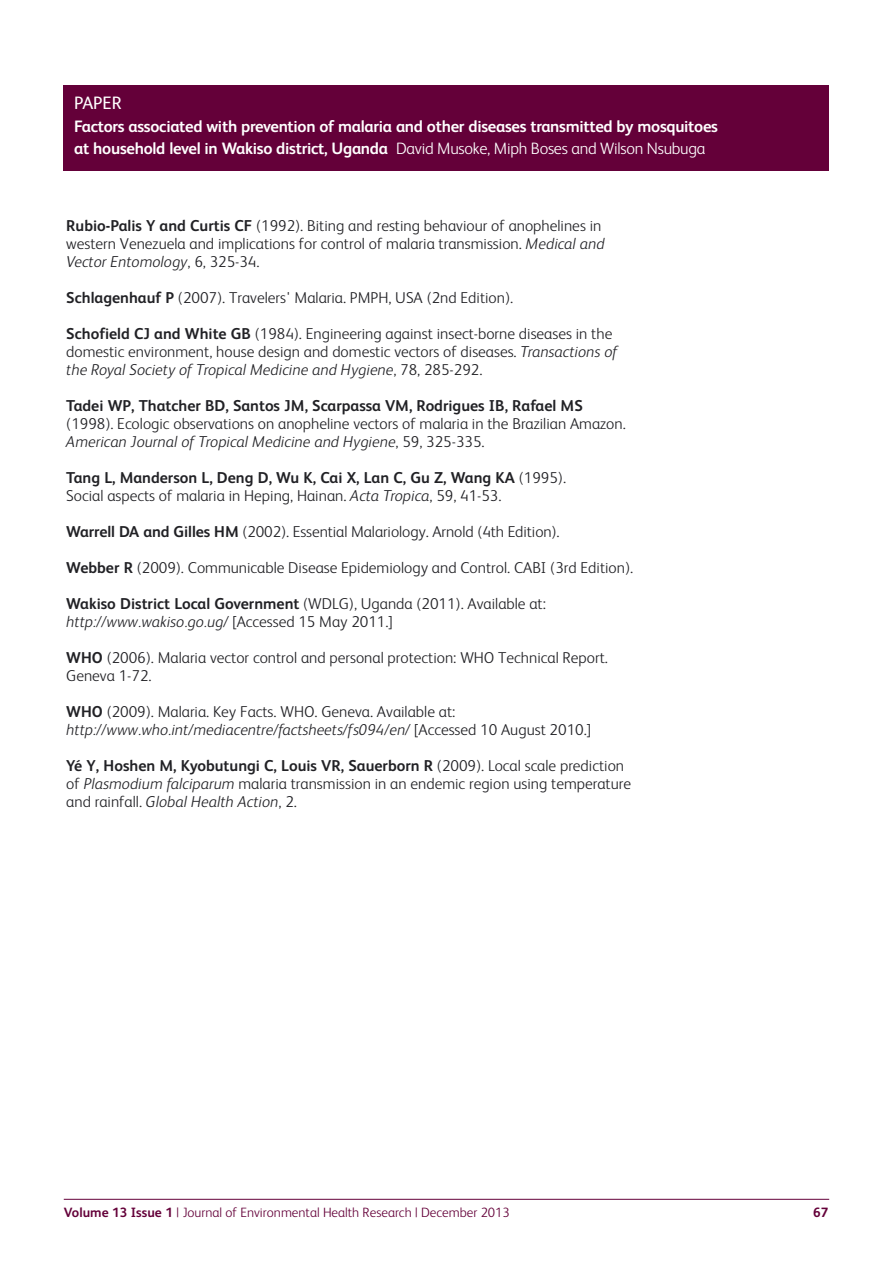
<style>
.page{position:relative;width:893px;height:1263px;background:#fff}
.page>*{position:absolute;margin:0;border:0;box-sizing:border-box;transform-origin:0 0}
.t1{font:18px "FS Albert";color:#fff}
.t2{font:700 16.5px/22.5px "FS Albert";letter-spacing:-.015em;color:#fff}
.t3{font:300 15.75px/18px "FS Albert";color:#212125}
.t4{font:700 15.75px "FS Albert";color:#212125}
.t5{font:300 13.5px "FS Albert";color:#640039}
.t6{font:700 13.5px "FS Albert";color:#640039}
.s1{font-weight:300}
.s2{font-weight:700}
.s3{font-style:italic}
</style>
<div class="page">
<hr style="left:64px;top:1199px;width:765px;height:1px;background:#640039">
<div style="left:64px;top:85px;width:765px;height:85px;background:#640039"></div>
<p class="t1" style="left:74px;top:97px;width:49px">PAPER</p>
<p class="t2" style="left:74px;top:116px;width:645px">Factors associated with prevention of malaria and other diseases transmitted by mosquitoes at household level in Wakiso district, Uganda <span class="s1">David Musoke, Miph Boses and Wilson Nsubuga</span></p>
<p class="t3" style="left:66px;top:219px;width:540px"><span class="s2">Rubio-Palis Y and Curtis CF</span> (1992). Biting and resting behaviour of anophelines in western Venezuela and implications for control of malaria transmission. <span class="s3">Medical and<br>Vector Entomology</span>, 6, 325-34.</p>
<p class="t3" style="left:66px;top:291px;width:448px"><span class="s2">Schlagenhauf P</span> (2007). Travelers' Malaria. PMPH, USA (2nd Edition).</p>
<p class="t3" style="left:66px;top:327px;width:553px"><span class="s2">Schofield CJ and White GB</span> (1984). Engineering against insect-borne diseases in the domestic environment, house design and domestic vectors of diseases. <span class="s3">Transactions of the Royal Society of Tropical Medicine and Hygiene</span>, 78, 285-292.</p>
<p class="t4" style="left:66px;top:400px;width:518px">Tadei WP, Thatcher BD, Santos JM, Scarpassa VM, Rodrigues IB, Rafael MS</p>
<p class="t3" style="left:66px;top:417px;width:561px">(1998). Ecologic observations on anopheline vectors of malaria in the Brazilian Amazon.<br><span class="s3">American Journal of Tropical Medicine and Hygiene</span>, 59, 325-335.</p>
<p class="t3" style="left:66px;top:471px;width:501px"><span class="s2">Tang L, Manderson L, Deng D, Wu K, Cai X, Lan C, Gu Z, Wang KA</span> (1995).<br>Social aspects of malaria in Heping, Hainan. <span class="s3">Acta Tropica</span>, 59, 41-53.</p>
<p class="t3" style="left:66px;top:525px;width:495px"><span class="s2">Warrell DA and Gilles HM</span> (2002). Essential Malariology. Arnold (4th Edition).</p>
<p class="t3" style="left:66px;top:561px;width:568px"><span class="s2">Webber R</span> (2009). Communicable Disease Epidemiology and Control. CABI (3rd Edition).</p>
<p class="t3" style="left:66px;top:597px;width:481px"><span class="s2">Wakiso District Local Government</span> (WDLG), Uganda (2011). Available at: <span class="s3">http://www.wakiso.go.ug/</span> [Accessed 15 May 2011.]</p>
<p class="t3" style="left:66px;top:651px;width:543px"><span class="s2">WHO</span> (2006). Malaria vector control and personal protection: WHO Technical Report.<br>Geneva 1-72.</p>
<p class="t3" style="left:66px;top:705px;width:526px"><span class="s2">WHO</span> (2009). Malaria. Key Facts. WHO. Geneva. Available at: <span class="s3">http://www.who.int/mediacentre/factsheets/fs094/en/</span> [Accessed 10 August 2010.]</p>
<p class="t3" style="left:66px;top:759px;width:566px"><span class="s2">Yé Y, Hoshen M, Kyobutungi C, Louis VR, Sauerborn R</span> (2009). Local scale prediction of <span class="s3">Plasmodium falciparum</span> malaria transmission in an endemic region using temperature and rainfall. <span class="s3">Global Health Action</span>, 2.</p>
<p class="t5" style="left:64px;top:1208px;width:448px"><span class="s2">Volume 13 Issue 1</span> | Journal of Environmental Health Research | December 2013</p>
<p class="t6" style="left:813px;top:1208px;width:17px">67</p>
</div>
